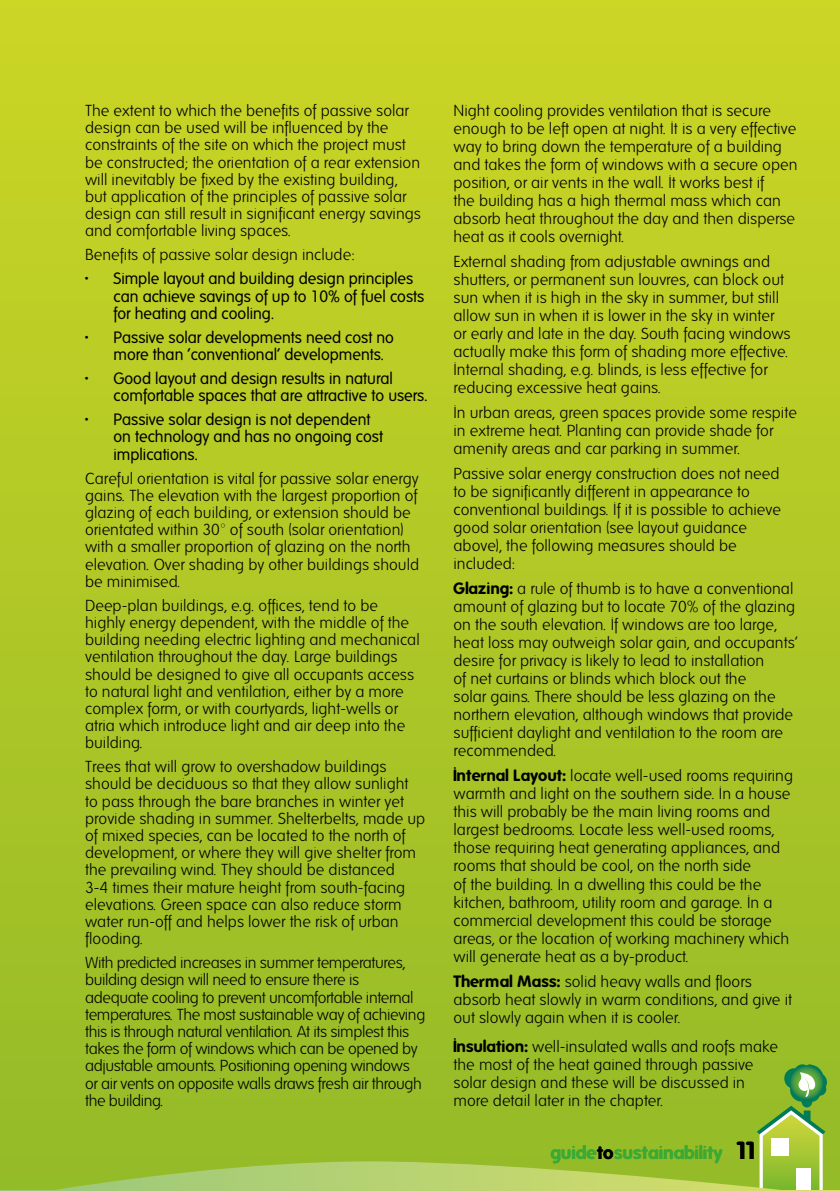
<style>
.page{position:relative;width:840px;height:1191px;background:#fff}
.page>*{position:absolute;margin:0;border:0;box-sizing:border-box;transform-origin:0 0}
.t1{font:700 18px "Folks";color:#3aaa35}
.t2{font:300 16px/18px "Folks";color:#000}
.t3{font:300 16px/17.2px "Folks";letter-spacing:-.025em;color:#000}
.t4{font:16px/17.2px "Folks";color:#000}
.s1{font-weight:700}
.s2{color:#000}
.s3{font-size:24px;color:#000}
</style>
<div class="page">
<div style="left:0;top:0;width:839px;height:1191px;background:linear-gradient(to bottom,#ccd625,#94ba28)"></div>
<svg style="left:48px;top:1064px;width:778px;height:126px;background:#9bbf36"></svg>
<svg style="left:0;top:1190px;width:839px;height:1px"></svg>
<p class="t2" style="left:85px;top:102px;width:337px;line-height:17.2px">The extent to which the benefits of passive solar design can be used will be influenced by the constraints of the site on which the project must be constructed; the orientation of a rear extension will inevitably be fixed by the existing building, but application of the principles of passive solar design can still result in significant energy savings and comfortable living spaces.</p>
<p class="t2" style="left:85px;top:246px;width:271px">Benefits of passive solar design include:</p>
<p class="t4" style="left:113px;top:270px;width:312px;text-indent:-28px">• Simple layout and building design principles can achieve savings of up to 10% of fuel costs for heating and cooling.</p>
<p class="t4" style="left:113px;top:329px;width:282px;text-indent:-28px">• Passive solar developments need cost no more than ’conventional’ developments.</p>
<p class="t4" style="left:113px;top:370px;width:315px;text-indent:-28px">• Good layout and design results in natural comfortable spaces that are attractive to users.</p>
<p class="t4" style="left:113px;top:411px;width:271px;text-indent:-28px">• Passive solar design is not dependent on technology and has no ongoing cost implications.</p>
<p class="t2" style="left:85px;top:470px;width:335px;line-height:17.2px">Careful orientation is vital for passive solar energy gains. The elevation with the largest proportion of glazing of each building, or extension should be orientated within 30° of south (solar orientation) with a smaller proportion of glazing on the north elevation. Over shading by other buildings should be minimised.</p>
<p class="t2" style="left:85px;top:597px;width:336px;line-height:17.2px">Deep-plan buildings, e.g. offices, tend to be highly energy dependent, with the middle of the building needing electric lighting and mechanical ventilation throughout the day. Large buildings should be designed to give all occupants access to natural light and ventilation, either by a more complex form, or with courtyards, light-wells or atria which introduce light and air deep into the building.</p>
<p class="t2" style="left:85px;top:758px;width:341px;line-height:17.2px">Trees that will grow to overshadow buildings should be deciduous so that they allow sunlight<br>to pass through the bare branches in winter yet provide shading in summer. Shelterbelts, made up of mixed species, can be located to the north of development, or where they will give shelter from the prevailing wind. They should be distanced<br>3-4 times their mature height from south-facing elevations. Green space can also reduce storm water run-off and helps lower the risk of urban flooding.</p>
<p class="t3" style="left:85px;top:954px;width:341px">With predicted increases in summer temperatures, building design will need to ensure there is adequate cooling to prevent uncomfortable internal temperatures. The most sustainable way of achieving this is through natural ventilation. At its simplest this takes the form of windows which can be opened by adjustable amounts. Positioning opening windows or air vents on opposite walls draws fresh air through the building.</p>
<p class="t2" style="left:453px;top:102px;width:345px">Night cooling provides ventilation that is secure enough to be left open at night. It is a very effective way to bring down the temperature of a building and takes the form of windows with a secure open position, or air vents in the wall. It works best if<br>the building has a high thermal mass which can absorb heat throughout the day and then disperse heat as it cools overnight.</p>
<p class="t2" style="left:453px;top:253px;width:338px">External shading from adjustable awnings and shutters, or permanent sun louvres, can block out sun when it is high in the sky in summer, but still allow sun in when it is lower in the sky in winter or early and late in the day. South facing windows actually make this form of shading more effective.<br>Internal shading, e.g. blinds, is less effective for reducing excessive heat gains.</p>
<p class="t2" style="left:453px;top:404px;width:345px">In urban areas, green spaces provide some respite in extreme heat. Planting can provide shade for amenity areas and car parking in summer.</p>
<p class="t2" style="left:453px;top:465px;width:329px">Passive solar energy construction does not need to be significantly different in appearance to conventional buildings. If it is possible to achieve good solar orientation (see layout guidance above), the following measures should be included:</p>
<p class="t2" style="left:453px;top:580px;width:345px"><span class="s1">Glazing:</span> a rule of thumb is to have a conventional amount of glazing but to locate 70% of the glazing on the south elevation. If windows are too large, heat loss may outweigh solar gain, and occupants’ desire for privacy is likely to lead to installation<br>of net curtains or blinds which block out the<br>solar gains. There should be less glazing on the northern elevation, although windows that provide sufficient daylight and ventilation to the room are recommended.</p>
<p class="t2" style="left:453px;top:767px;width:341px"><span class="s1">Internal Layout:</span> locate well-used rooms requiring warmth and light on the southern side. In a house this will probably be the main living rooms and largest bedrooms. Locate less well-used rooms, those requiring heat generating appliances, and rooms that should be cool, on the north side<br>of the building. In a dwelling this could be the kitchen, bathroom, utility room and garage. In a commercial development this could be storage areas, or the location of working machinery which will generate heat as a by-product.</p>
<p class="t2" style="left:453px;top:972px;width:340px"><span class="s1">Thermal Mass:</span> solid heavy walls and floors absorb heat slowly in warm conditions, and give it out slowly again when it is cooler.</p>
<p class="t2" style="left:453px;top:1037px;width:326px"><span class="s1">Insulation:</span> well-insulated walls and roofs make the most of the heat gained through passive solar design and these will be discussed in more detail later in the chapter.</p>
<p class="t1" style="left:550px;top:1142px;width:206px">guide<span class="s2">to</span>sustainability <span class="s3">11</span></p>
</div>
